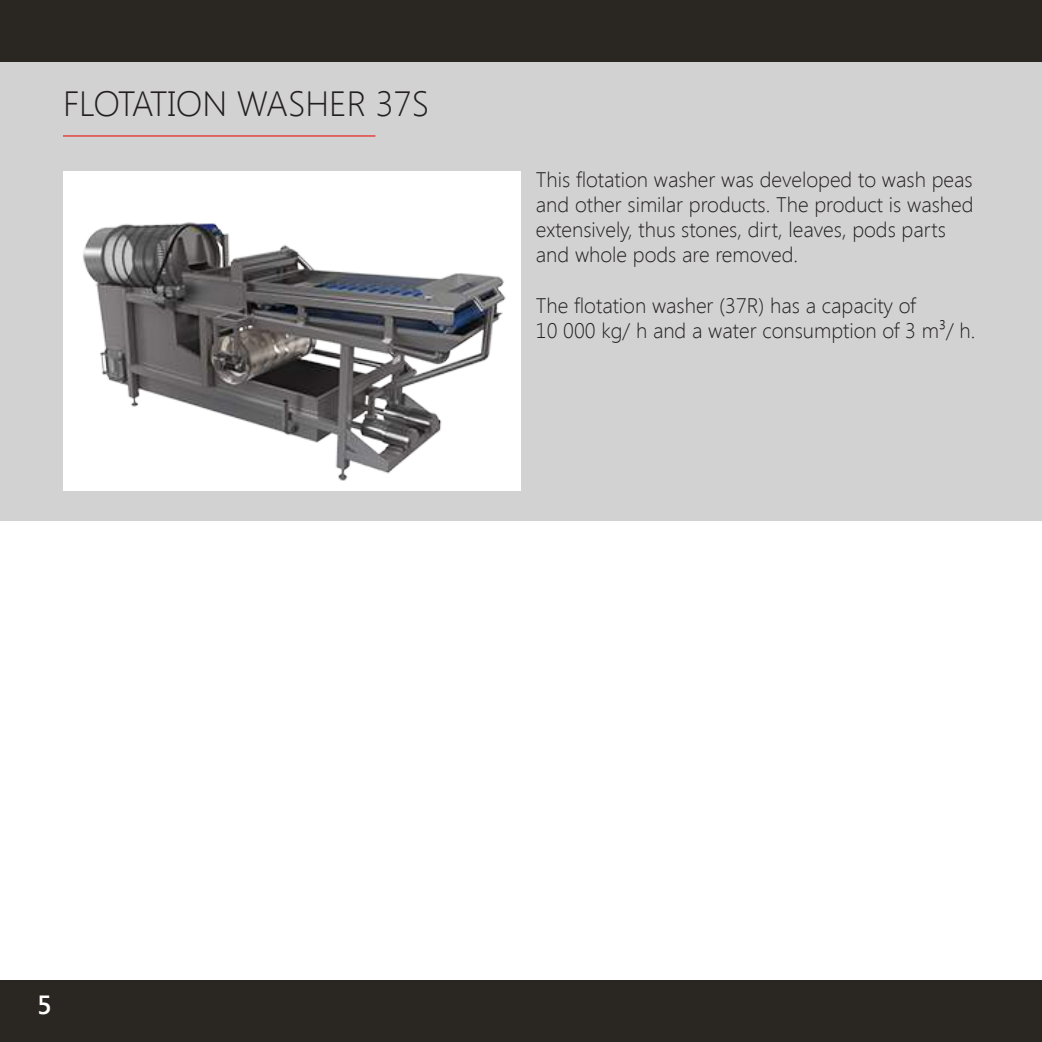
<style>
.page{position:relative;width:1042px;height:1042px;background:#fff}
.page>*{position:absolute;margin:0;border:0;box-sizing:border-box;transform-origin:0 0}
.t1{font:300 35px "Segoe UI";color:#231f20}
.t2{font:600 26.25px "Segoe UI";color:#fff}
.t3{font:300 21px/25.2px "Segoe UI";color:#231f20}
</style>
<div class="page">
<div style="left:0;top:62px;width:1042px;height:459px;background:#d2d2d2"></div>
<div style="left:0;top:980px;width:1042px;height:62px;background:#2a2622"></div>
<div style="left:0;top:0;width:1042px;height:62px;background:#2a2622"></div>
<hr style="left:63px;top:135px;width:312px;height:2px;background:#df5957">
<div style="left:63px;top:171px;width:458px;height:320px;background:#fff"></div>
<img style="left:83px;top:222px;width:423px;height:259px">
<h1 class="t1" style="left:63px;top:79px;width:368px">FLOTATION WASHER 37S</h1>
<p class="t3" style="left:536px;top:166px;width:439px">This flotation washer was developed to wash peas and other similar products. The product is washed extensively, thus stones, dirt, leaves, pods parts and whole pods are removed.</p>
<p class="t3" style="left:536px;top:292px;width:441px">The flotation washer (37R) has a capacity of<br>10 000 kg/ h and a water consumption of 3 m³/ h.</p>
<p class="t2" style="left:37px;top:986px;width:16px">5</p>
</div>
